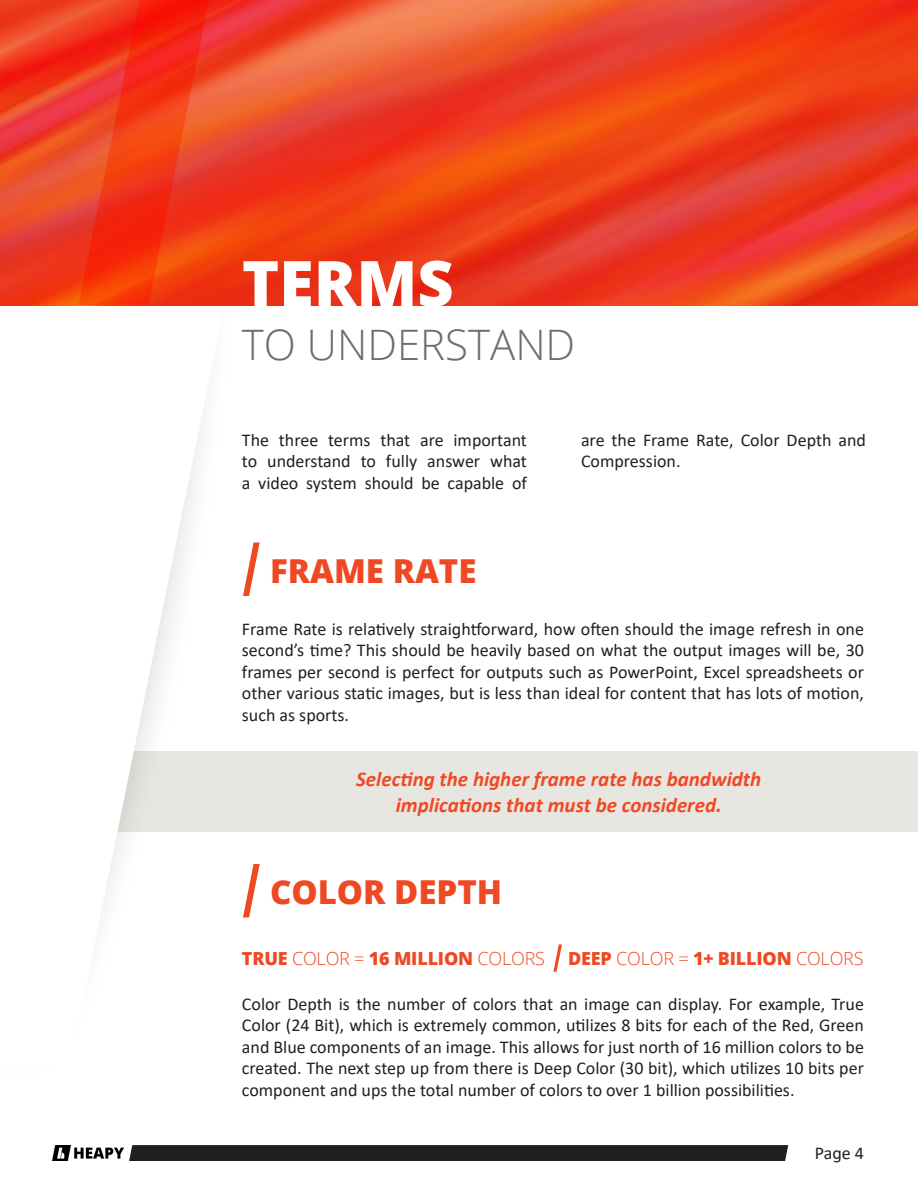
<style>
.page{position:relative;width:918px;height:1188px;background:#fff}
.page>*{position:absolute;margin:0;border:0;box-sizing:border-box;transform-origin:0 0}
.t1{font:800 63px "Open Sans";color:#fff}
.t2{font:300 42px "Open Sans";color:#6c6d70}
.t3{font:800 33px "Open Sans";color:#ef4923}
.t4{font:italic 700 21px/25.2px "Calibri";color:#ef4923;text-align:center}
.t5{font:18px/21.6px "Calibri";color:#231f20;text-align:justify}
.t6{font:800 18px "Open Sans";letter-spacing:-.01em;color:#ef4923}
.s1{font-weight:300}
</style>
<div class="page">
<div style="left:0;top:751px;width:918px;height:81px;background:#e8e6e1"></div>
<div style="left:129px;top:1145px;width:659px;height:16px;background:#231f20"></div>
<img style="left:52px;top:1145px;width:71px;height:16px">
<svg style="left:0;top:305px;width:271px;height:613px"></svg>
<img style="left:0;top:0;width:918px;height:305px">
<svg style="left:79px;top:0;width:139px;height:305px"></svg>
<svg style="left:243px;top:543px;width:17px;height:53px"></svg>
<svg style="left:243px;top:864px;width:17px;height:53px"></svg>
<svg style="left:553px;top:944px;width:9px;height:28px"></svg>
<p class="t1" style="left:242px;top:235px;width:213px">TERMS</p>
<p class="t2" style="left:242px;top:315px;width:335px">TO UNDERSTAND</p>
<p class="t5" style="left:242px;top:428px;width:287px">The three terms that are important to understand to fully answer what a video system should be capable of</p>
<p class="t5" style="left:581px;top:428px;width:287px">are the Frame Rate, Color Depth and<br>Compression.</p>
<p class="t3" style="left:270px;top:546px;width:208px">FRAME RATE</p>
<p class="t5" style="left:242px;top:617px;width:624px">Frame Rate is relatively straightforward, how often should the image refresh in one second’s time? This should be heavily based on what the output images will be, 30 frames per second is perfect for outputs such as PowerPoint, Excel spreadsheets or other various static images, but is less than ideal for content that has lots of motion, such as sports.</p>
<p class="t4" style="left:356px;top:766px;width:407px">Selecting the higher frame rate has bandwidth implications that must be considered.</p>
<p class="t3" style="left:270px;top:867px;width:234px">COLOR DEPTH</p>
<p class="t6" style="left:242px;top:944px;width:305px">TRUE <span class="s1">COLOR =</span> 16 MILLION <span class="s1">COLORS</span></p>
<p class="t6" style="left:568px;top:944px;width:297px">DEEP <span class="s1">COLOR =</span> 1+ BILLION <span class="s1">COLORS</span></p>
<p class="t5" style="left:242px;top:992px;width:624px">Color Depth is the number of colors that an image can display. For example, True Color (24 Bit), which is extremely common, utilizes 8 bits for each of the Red, Green and Blue components of an image. This allows for just north of 16 million colors to be created. The next step up from there is Deep Color (30 bit), which utilizes 10 bits per component and ups the total number of colors to over 1 billion possibilities.</p>
<p class="t5" style="left:815px;top:1141px;width:51px">Page 4</p>
</div>
